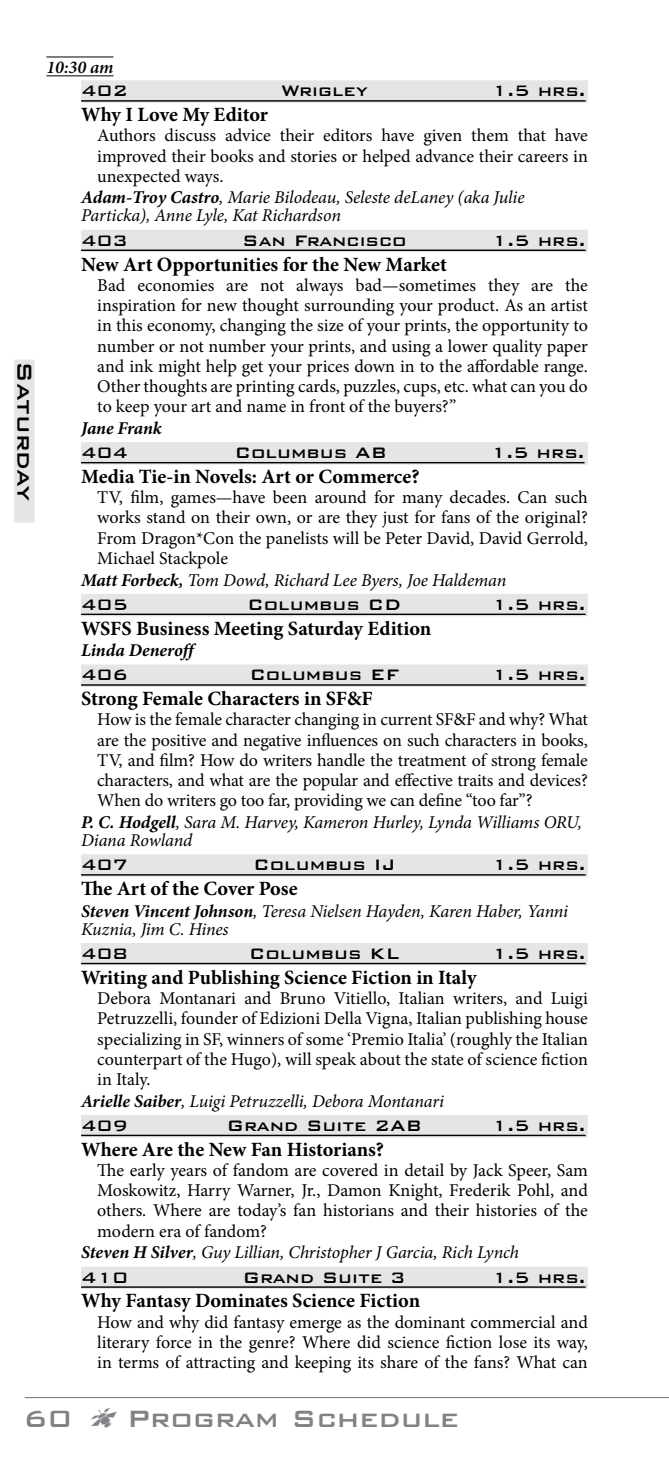
<style>
.page{position:relative;width:669px;height:1458px;background:#fff}
.page>*{position:absolute;margin:0;border:0;box-sizing:border-box;transform-origin:0 0}
.t1{font:500 31.5px "Bank Gothic BT";color:#808285}
.t2{font:500 27px "Bank Gothic BT";color:#000}
.t3{font:700 20.25px "Minion Pro";color:#000}
.t4{font:500 20.25px "Bank Gothic BT";color:#000}
.t5{font:18px/20.2px "Minion Pro";letter-spacing:-.005em;color:#000}
.t6{font:italic 18px/18px "Minion Pro";letter-spacing:-.01em;color:#000}
.t7{font:italic 700 18px "Minion Pro";letter-spacing:-.005em;color:#000}
.t8{font:italic 600 18px "Minion Pro";color:#000}
.s1{font-weight:700}
</style>
<div class="page">
<div style="left:14px;top:360px;width:21px;height:163px;background:#e4e5e6"></div>
<hr style="left:25px;top:1397px;width:643px;height:1px;background:#808285">
<div style="left:81px;top:80px;width:506px;height:23px;background:#e4e5e6"></div>
<hr style="left:81px;top:100px;width:504px;height:2px;background:#000">
<div style="left:81px;top:230px;width:506px;height:22px;background:#e4e5e6"></div>
<hr style="left:81px;top:250px;width:504px;height:1px;background:#000">
<div style="left:81px;top:442px;width:506px;height:23px;background:#e4e5e6"></div>
<hr style="left:81px;top:462px;width:503px;height:1px;background:#000">
<div style="left:81px;top:594px;width:506px;height:22px;background:#e4e5e6"></div>
<hr style="left:81px;top:614px;width:504px;height:1px;background:#000">
<div style="left:81px;top:664px;width:506px;height:23px;background:#e4e5e6"></div>
<hr style="left:81px;top:684px;width:504px;height:2px;background:#000">
<div style="left:81px;top:854px;width:506px;height:23px;background:#e4e5e6"></div>
<hr style="left:81px;top:874px;width:504px;height:2px;background:#000">
<div style="left:81px;top:943px;width:506px;height:23px;background:#e4e5e6"></div>
<hr style="left:81px;top:963px;width:504px;height:1px;background:#000">
<div style="left:81px;top:1115px;width:506px;height:22px;background:#e4e5e6"></div>
<hr style="left:81px;top:1135px;width:504px;height:1px;background:#000">
<div style="left:81px;top:1267px;width:506px;height:22px;background:#e4e5e6"></div>
<hr style="left:81px;top:1286px;width:504px;height:2px;background:#000">
<hr style="left:46px;top:75px;width:67px;height:1px;background:#000">
<hr style="left:46px;top:57px;width:67px;height:1px;background:#000">
<h2 class="t2" style="left:39px;top:361px;width:142px;rotate:90deg">Saturday</h2>
<p class="t8" style="left:46px;top:55px;width:68px">10:30 am</p>
<p class="t4" style="left:81px;top:80px;width:48px">402</p>
<p class="t4" style="left:281px;top:80px;width:88px">Wrigley</p>
<p class="t4" style="left:491px;top:80px;width:95px">1.5 hrs.</p>
<p class="t3" style="left:81px;top:100px;width:188px">Why I Love My Editor</p>
<p class="t5" style="left:97px;top:126px;width:492px">Authors discuss advice their editors have given them that have</p>
<p class="t5" style="left:97px;top:146px;width:492px">improved their books and stories or helped advance their careers in</p>
<p class="t5" style="left:97px;top:166px;width:126px">unexpected ways.</p>
<p class="t6" style="left:81px;top:189px;width:445px"><span class="s1">Adam-Troy Castro</span>, Marie Bilodeau, Seleste deLaney (aka Julie</p>
<p class="t6" style="left:81px;top:207px;width:261px">Particka), Anne Lyle, Kat Richardson</p>
<p class="t4" style="left:81px;top:229px;width:48px">403</p>
<p class="t4" style="left:242px;top:229px;width:166px">San Francisco</p>
<p class="t4" style="left:491px;top:229px;width:95px">1.5 hrs.</p>
<p class="t3" style="left:81px;top:250px;width:367px">New Art Opportunities for the New Market</p>
<p class="t5" style="left:97px;top:275px;width:492px">Bad economies are not always bad—sometimes they are the inspiration for new thought surrounding your product. As an artist in this economy, changing the size of your prints, the opportunity to number or not number your prints, and using a lower quality paper and ink might help get your prices down in to the affordable range.<br>Other thoughts are printing cards, puzzles, cups, etc. what can you do to keep your art and name in front of the buyers?”</p>
<p class="t7" style="left:81px;top:415px;width:82px">Jane Frank</p>
<p class="t4" style="left:81px;top:442px;width:48px">404</p>
<p class="t4" style="left:235px;top:442px;width:153px">Columbus AB</p>
<p class="t4" style="left:490px;top:442px;width:95px">1.5 hrs.</p>
<p class="t3" style="left:81px;top:462px;width:339px">Media Tie-in Novels: Art or Commerce?</p>
<p class="t5" style="left:97px;top:487px;width:492px">TV, film, games—have been around for many decades. Can such</p>
<p class="t5" style="left:97px;top:508px;width:492px">works stand on their own, or are they just for fans of the original?</p>
<p class="t5" style="left:97px;top:528px;width:492px">From Dragon*Con the panelists will be Peter David, David Gerrold,</p>
<p class="t5" style="left:97px;top:548px;width:132px">Michael Stackpole</p>
<p class="t6" style="left:81px;top:571px;width:426px"><span class="s1">Matt Forbeck,</span> Tom Dowd, Richard Lee Byers, Joe Haldeman</p>
<p class="t4" style="left:81px;top:593px;width:48px">405</p>
<p class="t4" style="left:247px;top:593px;width:155px">Columbus CD</p>
<p class="t4" style="left:491px;top:593px;width:95px">1.5 hrs.</p>
<p class="t3" style="left:81px;top:614px;width:351px">WSFS Business Meeting Saturday Edition</p>
<p class="t7" style="left:81px;top:638px;width:114px">Linda Deneroff</p>
<p class="t4" style="left:81px;top:664px;width:48px">406</p>
<p class="t4" style="left:249px;top:664px;width:151px">Columbus EF</p>
<p class="t4" style="left:491px;top:664px;width:95px">1.5 hrs.</p>
<p class="t3" style="left:81px;top:684px;width:293px">Strong Female Characters in SF&amp;F</p>
<p class="t5" style="left:97px;top:710px;width:492px">How is the female character changing in current SF&amp;F and why? What</p>
<p class="t5" style="left:97px;top:730px;width:491px">are the positive and negative influences on such characters in books,</p>
<p class="t5" style="left:97px;top:750px;width:492px">TV, and film? How do writers handle the treatment of strong female</p>
<p class="t5" style="left:97px;top:770px;width:492px">characters, and what are the popular and effective traits and devices?</p>
<p class="t5" style="left:97px;top:791px;width:436px">When do writers go too far, providing we can define “too far”?</p>
<p class="t6" style="left:81px;top:813px;width:502px"><span class="s1">P. C. Hodgell</span>, Sara M. Harvey, Kameron Hurley, Lynda Williams ORU,</p>
<p class="t6" style="left:81px;top:831px;width:113px">Diana Rowland</p>
<p class="t4" style="left:81px;top:854px;width:48px">407</p>
<p class="t4" style="left:253px;top:854px;width:143px">Columbus IJ</p>
<p class="t4" style="left:491px;top:854px;width:95px">1.5 hrs.</p>
<p class="t3" style="left:81px;top:874px;width:218px">The Art of the Cover Pose</p>
<p class="t6" style="left:81px;top:902px;width:488px"><span class="s1">Steven Vincent Johnson</span>, Teresa Nielsen Hayden, Karen Haber, Yanni<br>Kuznia, Jim C. Hines</p>
<p class="t4" style="left:81px;top:943px;width:48px">408</p>
<p class="t4" style="left:249px;top:943px;width:152px">Columbus KL</p>
<p class="t4" style="left:491px;top:943px;width:95px">1.5 hrs.</p>
<p class="t3" style="left:81px;top:963px;width:397px">Writing and Publishing Science Fiction in Italy</p>
<p class="t5" style="left:97px;top:988px;width:492px">Debora Montanari and Bruno Vitiello, Italian writers, and Luigi</p>
<p class="t5" style="left:97px;top:1008px;width:492px">Petruzzelli, founder of Edizioni Della Vigna, Italian publishing house</p>
<p class="t5" style="left:97px;top:1029px;width:492px">specializing in SF, winners of some ‘Premio Italia’ (roughly the Italian</p>
<p class="t5" style="left:97px;top:1049px;width:492px">counterpart of the Hugo), will speak about the state of science fiction</p>
<p class="t5" style="left:97px;top:1069px;width:53px">in Italy.</p>
<p class="t6" style="left:81px;top:1092px;width:364px"><span class="s1">Arielle Saiber</span>, Luigi Petruzzelli, Debora Montanari</p>
<p class="t4" style="left:81px;top:1115px;width:48px">409</p>
<p class="t4" style="left:227px;top:1115px;width:196px">Grand Suite 2AB</p>
<p class="t4" style="left:491px;top:1115px;width:95px">1.5 hrs.</p>
<p class="t3" style="left:81px;top:1135px;width:304px">Where Are the New Fan Historians?</p>
<p class="t5" style="left:97px;top:1160px;width:492px">The early years of fandom are covered in detail by Jack Speer, Sam</p>
<p class="t5" style="left:97px;top:1180px;width:492px">Moskowitz, Harry Warner, Jr., Damon Knight, Frederik Pohl, and</p>
<p class="t5" style="left:97px;top:1201px;width:492px">others. Where are today’s fan historians and their histories of the</p>
<p class="t5" style="left:97px;top:1221px;width:171px">modern era of fandom?</p>
<p class="t6" style="left:81px;top:1244px;width:439px"><span class="s1">Steven H Silver</span>, Guy Lillian, Christopher J Garcia, Rich Lynch</p>
<p class="t4" style="left:81px;top:1266px;width:48px">410</p>
<p class="t4" style="left:242px;top:1266px;width:165px">Grand Suite 3</p>
<p class="t4" style="left:491px;top:1266px;width:95px">1.5 hrs.</p>
<p class="t3" style="left:81px;top:1287px;width:340px">Why Fantasy Dominates Science Fiction</p>
<p class="t5" style="left:97px;top:1312px;width:492px;text-align:justify">How and why did fantasy emerge as the dominant commercial and literary force in the genre? Where did science fiction lose its way, in terms of attracting and keeping its share of the fans? What can</p>
<h1 class="t1" style="left:23px;top:1402px;width:50px">60</h1>
<h1 class="t1" style="left:127px;top:1402px;width:333px">Program Schedule</h1>
</div>
